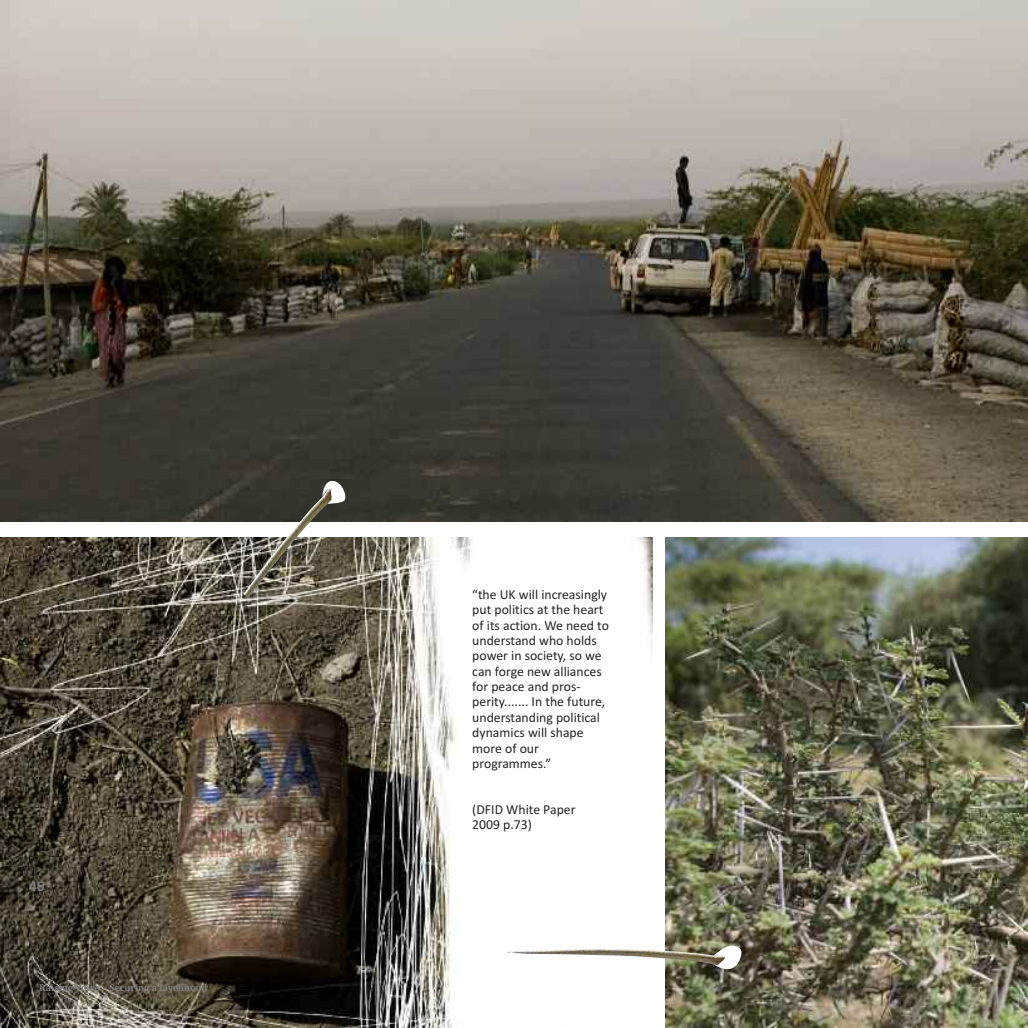
<style>
.page{position:relative;width:1028px;height:1028px;background:#fff}
.page>*{position:absolute;margin:0;border:0;box-sizing:border-box;transform-origin:0 0}
.t1{font:700 15px "Calibri";color:#7d7d7d}
.t2{font:13.75px/15.4px "Calibri";color:#272627}
.t3{font:700 10px "Cambria";color:#828182}
</style>
<div class="page">
<img style="left:0;top:0;width:1028px;height:522px">
<img style="left:665px;top:537px;width:363px;height:491px">
<img style="left:0;top:537px;width:652px;height:491px">
<svg style="left:322px;top:480px;width:26px;height:24px"></svg>
<img style="left:244px;top:489px;width:87px;height:109px">
<svg style="left:713px;top:945px;width:30px;height:34px"></svg>
<img style="left:562px;top:954px;width:163px;height:11px">
<p class="t1" style="left:29px;top:877px;width:17px">46</p>
<p class="t3" style="left:39px;top:981px;width:170px">Raising Voice – Securing a Livelihood</p>
<p class="t2" style="left:472px;top:586px;width:138px">“the UK will increasingly put politics at the heart of its action. We need to understand who holds power in society, so we can forge new alliances for peace and pros&shy;perity....... In the future, understanding political dynamics will shape more of our programmes.”</p>
<p class="t2" style="left:472px;top:801px;width:105px">(DFID White Paper<br>2009 p.73)</p>
</div>
